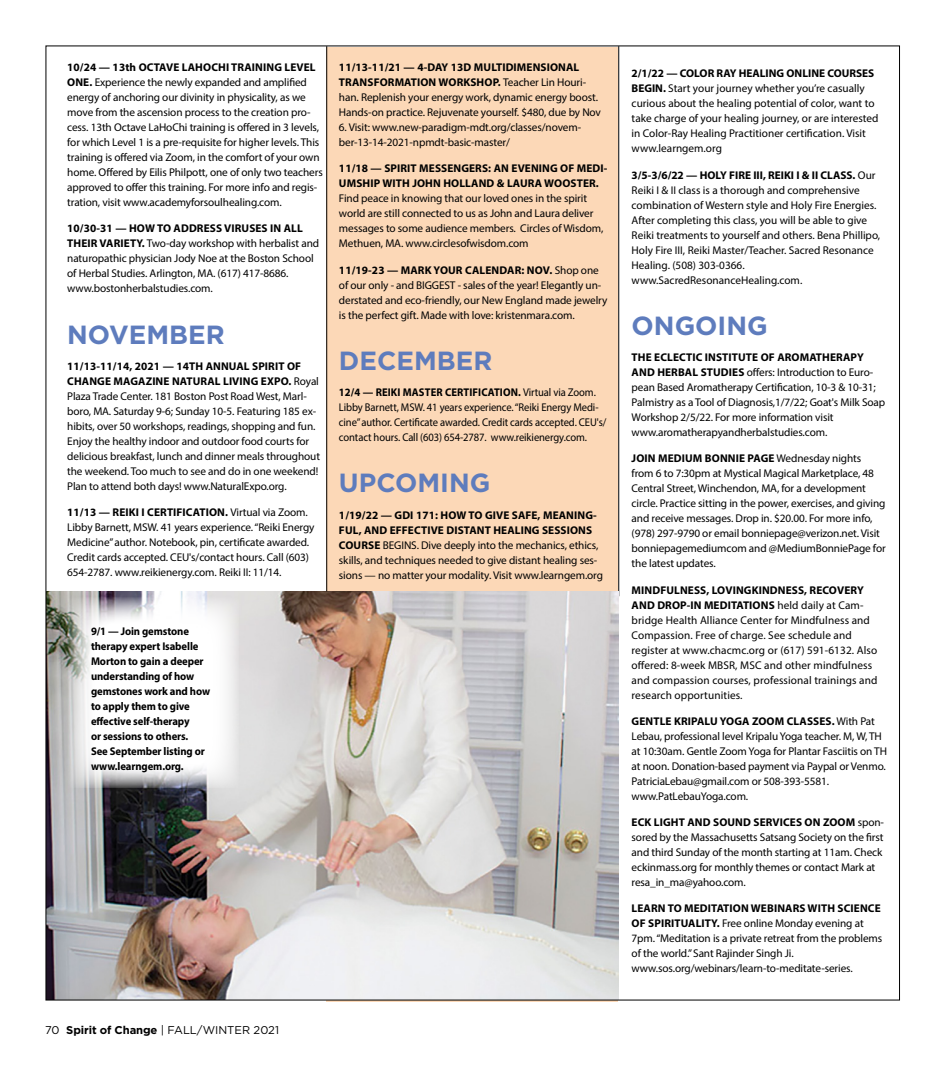
<style>
.page{position:relative;width:945px;height:1080px;background:#fff}
.page>*{position:absolute;margin:0;border:0;box-sizing:border-box;transform-origin:0 0}
.t1{font:700 26.25px "Gotham";color:#5e7cbd}
.t2{font:11.25px/15px "Myriad Pro";letter-spacing:-.01em;color:#000}
.t3{font:11.25px/15px "Myriad Pro";letter-spacing:.01em;color:#000}
.t4{font:11.25px/15px "Myriad Pro";letter-spacing:-.01em;color:#000;scale:.94 1}
.t5{font:700 11.25px/15px "Myriad Pro";letter-spacing:-.01em;color:#000;scale:.95 1}
.t6{font:700 11.25px/15px "Myriad Pro";letter-spacing:.01em;color:#000}
.t7{font:11.25px "Gotham";color:#000}
.s1{font-weight:700}
</style>
<div class="page">
<hr style="left:618px;top:46px;width:1px;height:550px;background:#000">
<div style="left:327px;top:47px;width:291px;height:954px;background:#fcd8b7"></div>
<img style="left:47px;top:592px;width:572px;height:407px">
<hr style="left:326px;top:46px;width:1px;height:545px;background:#000">
<svg style="left:67px;top:598px;width:172px;height:190px"></svg>
<p class="t2" style="left:67px;top:60px;width:257px"><span class="s1">10/24 — 13th OCTAVE LAHOCHI TRAINING LEVEL ONE.</span> Experience the newly expanded and amplified energy of anchoring our divinity in physicality, as we move from the ascension process to the creation pro&shy;cess. 13th Octave LaHoChi training is offered in 3 levels, for which Level 1 is a pre-requisite for higher levels. This training is offered via Zoom, in the comfort of your own home. Offered by Eilis Philpott, one of only two teachers approved to offer this training. For more info and regis&shy;tration, visit www.academyforsoulhealing.com.</p>
<p class="t2" style="left:67px;top:221px;width:253px"><span class="s1">10/30-31 — HOW TO ADDRESS VIRUSES IN ALL THEIR VARIETY.</span> Two-day workshop with herbalist and naturopathic physician Jody Noe at the Boston School of Herbal Studies. Arlington, MA. (617) 417-8686. www.bostonherbalstudies.com.</p>
<h1 class="t1" style="left:67px;top:317px;width:159px">NOVEMBER</h1>
<p class="t2" style="left:67px;top:358px;width:254px"><span class="s1">11/13-11/14, 2021 — 14TH ANNUAL SPIRIT OF CHANGE MAGAZINE NATURAL LIVING EXPO.</span> Royal Plaza Trade Center. 181 Boston Post Road West, Marl&shy;boro, MA. Saturday 9-6; Sunday 10-5. Featuring 185 ex&shy;hibits, over 50 workshops, readings, shopping and fun.<br>Enjoy the healthy indoor and outdoor food courts for delicious breakfast, lunch and dinner meals throughout the weekend. Too much to see and do in one weekend!<br>Plan to attend both days! www.NaturalExpo.org.</p>
<p class="t2" style="left:67px;top:505px;width:249px"><span class="s1">11/13 — REIKI I CERTIFICATION.</span> Virtual via Zoom.<br>Libby Barnett, MSW. 41 years experience. “Reiki Energy Medicine” author. Notebook, pin, certificate awarded.<br>Credit cards accepted. CEU's/contact hours. Call (603)<br>654-2787. www.reikienergy.com. Reiki II: 11/14.</p>
<p class="t2" style="left:339px;top:60px;width:264px"><span class="s1">11/13-11/21 — 4-DAY 13D MULTIDIMENSIONAL TRANSFORMATION WORKSHOP.</span> Teacher Lin Houri&shy;han. Replenish your energy work, dynamic energy boost.<br>Hands-on practice. Rejuvenate yourself. $480, due by Nov</p>
<p class="t2" style="left:339px;top:120px;width:244px">6. Visit: www.new-paradigm-mdt.org/classes/novem&shy;ber-13-14-2021-npmdt-basic-master/</p>
<p class="t6" style="left:339px;top:161px;width:270px">11/18 — SPIRIT MESSENGERS: AN EVENING OF MEDI-<br>UMSHIP WITH JOHN HOLLAND &amp; LAURA WOOSTER.</p>
<p class="t2" style="left:339px;top:191px;width:266px">Find peace in knowing that our loved ones in the spirit world are still connected to us as John and Laura deliver messages to some audience members. Circles of Wisdom, Methuen, MA. www.circlesofwisdom.com</p>
<p class="t2" style="left:339px;top:262px;width:270px"><span class="s1">11/19-23 — MARK YOUR CALENDAR: NOV.</span> Shop one of our only - and BIGGEST - sales of the year! Elegantly un&shy;derstated and eco-friendly, our New England made jewelry is the perfect gift. Made with love: kristenmara.com.</p>
<h1 class="t1" style="left:339px;top:343px;width:155px">DECEMBER</h1>
<p class="t4" style="left:339px;top:385px;width:286px"><span class="s1">12/4 — REIKI MASTER CERTIFICATION.</span> Virtual via Zoom.<br>Libby Barnett, MSW. 41 years experience. “Reiki Energy Medi&shy;cine” author. Certificate awarded. Credit cards accepted. CEU's/ contact hours. Call (603) 654-2787. www.reikienergy.com.</p>
<h1 class="t1" style="left:339px;top:466px;width:153px">UPCOMING</h1>
<p class="t2" style="left:339px;top:507px;width:266px"><span class="s1">1/19/22 — GDI 171: HOW TO GIVE SAFE, MEANING-FUL, AND EFFECTIVE DISTANT HEALING SESSIONS COURSE</span> BEGINS. Dive deeply into the mechanics, ethics, skills, and techniques needed to give distant healing ses&shy;sions — no matter your modality. Visit www.learngem.org</p>
<p class="t5" style="left:91px;top:623px;width:127px">9/1 — Join gemstone therapy expert Isabelle<br>Morton to gain a deeper understanding of how gemstones work and how to apply them to give effective self-therapy<br>or sessions to others.<br>See September listing or www.learngem.org.</p>
<p class="t7" style="left:45px;top:1023px;width:236px">70 <span class="s1">Spirit of Change</span> | FALL/WINTER 2021</p>
<p class="t2" style="left:632px;top:66px;width:248px"><span class="s1">2/1/22 — COLOR RAY HEALING ONLINE COURSES BEGIN.</span> Start your journey whether you’re casually curious about the healing potential of color, want to take charge of your healing journey, or are interested in Color-Ray Healing Practitioner certification. Visit www.learngem.org</p>
<p class="t2" style="left:632px;top:167px;width:250px"><span class="s1">3/5-3/6/22 — HOLY FIRE III, REIKI I &amp; II CLASS.</span> Our Reiki I &amp; II class is a thorough and comprehensive combination of Western style and Holy Fire Energies.<br>After completing this class, you will be able to give Reiki treatments to yourself and others. Bena Phillipo, Holy Fire III, Reiki Master/Teacher. Sacred Resonance Healing. (508) 303-0366. www.SacredResonanceHealing.com.</p>
<h1 class="t1" style="left:632px;top:308px;width:138px">ONGOING</h1>
<p class="t2" style="left:632px;top:350px;width:255px"><span class="s1">THE ECLECTIC INSTITUTE OF AROMATHERAPY AND HERBAL STUDIES</span> offers: Introduction to Euro&shy;pean Based Aromatherapy Certification, 10-3 &amp; 10-31; Palmistry as a Tool of Diagnosis,1/7/22; Goat's Milk Soap Workshop 2/5/22. For more information visit www.aromatherapyandherbalstudies.com.</p>
<p class="t2" style="left:632px;top:451px;width:256px"><span class="s1">JOIN MEDIUM BONNIE PAGE</span> Wednesday nights from 6 to 7:30pm at Mystical Magical Marketplace, 48<br>Central Street, Winchendon, MA, for a development circle. Practice sitting in the power, exercises, and giving and receive messages. Drop in. $20.00. For more info, (978) 297-9790 or email bonniepage@verizon.net. Visit bonniepagemediumcom and @MediumBonniePage for the latest updates.</p>
<p class="t3" style="left:632px;top:582px;width:247px"><span class="s1">MINDFULNESS, LOVINGKINDNESS, RECOVERY AND DROP-IN MEDITATIONS</span> held daily at Cam&shy;bridge Health Alliance Center for Mindfulness and Compassion. Free of charge. See schedule and register at www.chacmc.org or (617) 591-6132. Also offered: 8-week MBSR, MSC and other mindfulness and compassion courses, professional trainings and research opportunities.</p>
<p class="t2" style="left:632px;top:713px;width:257px"><span class="s1">GENTLE KRIPALU YOGA ZOOM CLASSES.</span> With Pat Lebau, professional level Kripalu Yoga teacher. M, W, TH at 10:30am. Gentle Zoom Yoga for Plantar Fasciitis on TH at noon. Donation-based payment via Paypal or Venmo.<br>PatriciaLebau@gmail.com or 508-393-5581. www.PatLebauYoga.com.</p>
<p class="t2" style="left:632px;top:815px;width:254px"><span class="s1">ECK LIGHT AND SOUND SERVICES ON ZOOM</span> spon&shy;sored by the Massachusetts Satsang Society on the first and third Sunday of the month starting at 11am. Check eckinmass.org for monthly themes or contact Mark at resa_in_ma@yahoo.com.</p>
<p class="t2" style="left:632px;top:901px;width:252px"><span class="s1">LEARN TO MEDITATION WEBINARS WITH SCIENCE OF SPIRITUALITY.</span> Free online Monday evening at 7pm. “Meditation is a private retreat from the problems of the world.” Sant Rajinder Singh Ji. www.sos.org/webinars/learn-to-meditate-series.</p>
</div>
